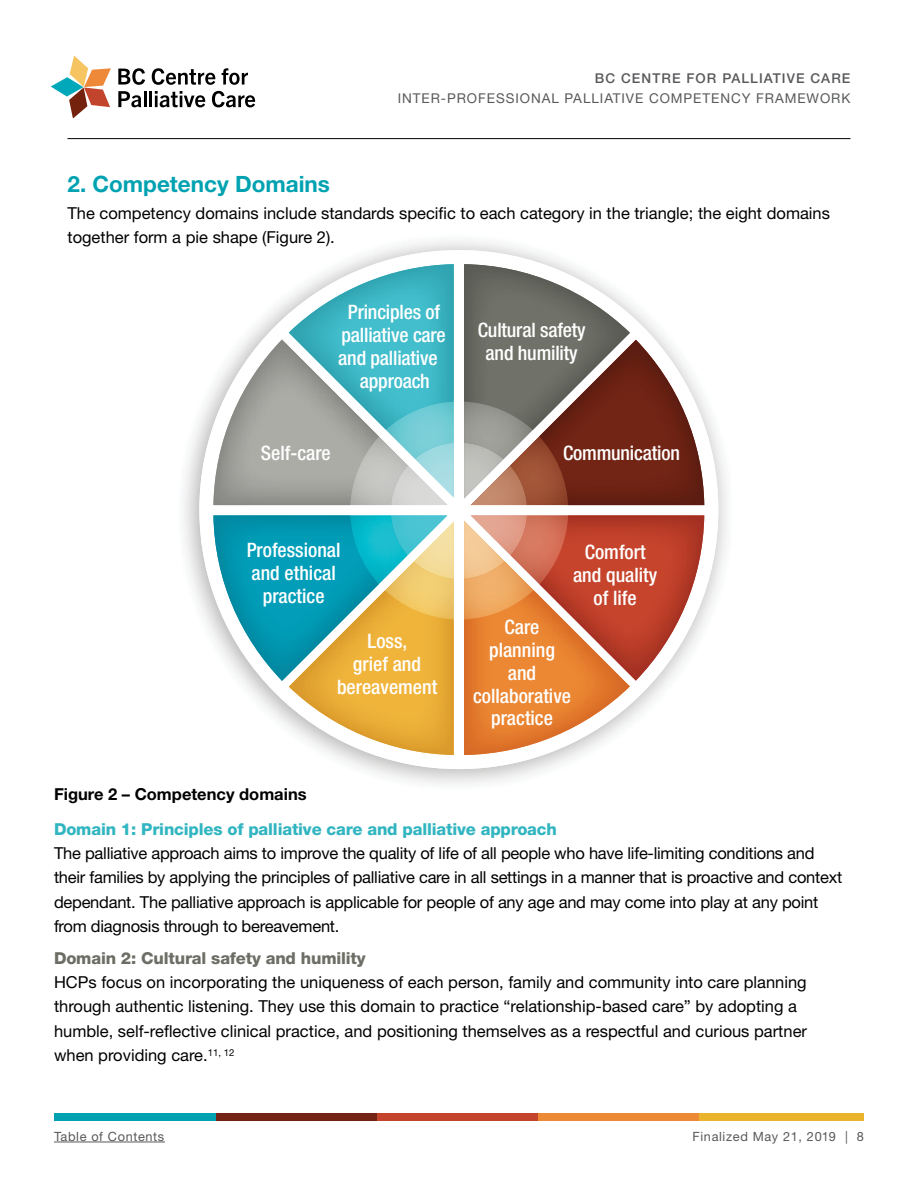
<style>
.page{position:relative;width:918px;height:1188px;background:#fff}
.page>*{position:absolute;margin:0;border:0;box-sizing:border-box;transform-origin:0 0}
.t1{font:700 22.5px "Helvetica Neue LT Std";color:#00a2b1}
.t2{font:500 condensed 19.95px/23px "Helvetica Neue LT Std";color:#fff;text-align:center}
.t3{font:16.5px/24.3px "Helvetica Neue LT Std";color:#000}
.t4{font:800 16.5px "Helvetica Neue LT Std";letter-spacing:-.01em;color:#31b5c1}
.t5{font:800 16.5px "Helvetica Neue LT Std";letter-spacing:-.01em;color:#6c6e65}
.t6{font:700 16.5px "Helvetica Neue LT Std";color:#000}
.t7{font:13.5px "Helvetica Neue LT Std";letter-spacing:.07em;color:#58595b}
.t8{font:500 13.5px "Helvetica Neue LT Std";letter-spacing:.08em;color:#58595b}
.t9{font:12.75px "Helvetica Neue LT Std";letter-spacing:.05em;color:#58595b}
</style>
<div class="page">
<div style="left:699px;top:1113px;width:165px;height:7px;background:#eab32c"></div>
<div style="left:538px;top:1113px;width:161px;height:7px;background:#ec8935"></div>
<div style="left:376px;top:1113px;width:162px;height:7px;background:#c5442d"></div>
<div style="left:215px;top:1113px;width:161px;height:7px;background:#732414"></div>
<div style="left:54px;top:1113px;width:161px;height:7px;background:#00a2b1"></div>
<hr style="left:54px;top:1142px;width:111px;height:1px;background:#58595b">
<svg style="left:51px;top:56px;width:60px;height:62px"></svg>
<svg style="left:118px;top:68px;width:27px;height:17px"></svg>
<svg style="left:152px;top:68px;width:63px;height:17px"></svg>
<svg style="left:222px;top:68px;width:26px;height:17px"></svg>
<svg style="left:118px;top:91px;width:28px;height:16px"></svg>
<hr style="left:149px;top:91px;width:3px;height:16px;background:#000">
<svg style="left:155px;top:91px;width:50px;height:16px"></svg>
<svg style="left:212px;top:91px;width:43px;height:16px"></svg>
<hr style="left:68px;top:138px;width:782px;height:1px;background:#000">
<img style="left:184px;top:241px;width:543px;height:543px">
<div style="left:199px;top:250px;width:519px;height:519px;background:#fff;border-radius:50%"></div>
<svg style="left:213px;top:264px;width:241px;height:138px"></svg>
<img style="left:213px;top:340px;width:166px;height:165px">
<svg style="left:464px;top:264px;width:240px;height:138px"></svg>
<img style="left:539px;top:340px;width:165px;height:165px">
<svg style="left:213px;top:515px;width:137px;height:240px"></svg>
<img style="left:289px;top:590px;width:165px;height:165px">
<svg style="left:568px;top:515px;width:136px;height:240px"></svg>
<img style="left:464px;top:590px;width:166px;height:165px">
<img style="left:350px;top:402px;width:218px;height:217px">
<img style="left:386px;top:402px;width:68px;height:41px">
<img style="left:350px;top:437px;width:58px;height:68px">
<img style="left:350px;top:515px;width:41px;height:69px">
<img style="left:464px;top:402px;width:69px;height:41px">
<img style="left:510px;top:436px;width:58px;height:69px">
<img style="left:527px;top:515px;width:41px;height:69px">
<img style="left:385px;top:562px;width:69px;height:57px">
<img style="left:464px;top:561px;width:70px;height:58px">
<img style="left:391px;top:443px;width:136px;height:136px">
<img style="left:415px;top:443px;width:39px;height:55px">
<img style="left:391px;top:466px;width:57px;height:39px">
<img style="left:391px;top:515px;width:56px;height:40px">
<img style="left:464px;top:443px;width:40px;height:56px">
<img style="left:471px;top:466px;width:56px;height:39px">
<img style="left:471px;top:515px;width:56px;height:40px">
<img style="left:414px;top:522px;width:40px;height:57px">
<img style="left:464px;top:521px;width:41px;height:58px">
<p class="t8" style="left:595px;top:70px;width:257px">BC CENTRE FOR PALLIATIVE CARE</p>
<p class="t7" style="left:398px;top:90px;width:454px">INTER-PROFESSIONAL PALLIATIVE COMPETENCY FRAMEWORK</p>
<h1 class="t1" style="left:68px;top:170px;width:264px">2. Competency Domains</h1>
<p class="t3" style="left:68px;top:201px;width:764px">The competency domains include standards specific to each category in the triangle; the eight domains together form a pie shape (Figure 2).</p>
<p class="t2" style="left:338px;top:300px;width:109px">Principles of palliative care and palliative approach</p>
<p class="t2" style="left:478px;top:318px;width:109px">Cultural safety and humility</p>
<p class="t2" style="left:261px;top:442px;width:71px">Self-care</p>
<p class="t2" style="left:563px;top:442px;width:118px">Communication</p>
<p class="t2" style="left:247px;top:539px;width:95px">Professional and ethical practice</p>
<p class="t2" style="left:337px;top:629px;width:102px">Loss,<br>grief and bereavement</p>
<p class="t2" style="left:573px;top:541px;width:86px">Comfort and quality of life</p>
<p class="t2" style="left:473px;top:615px;width:99px">Care planning and collaborative practice</p>
<p class="t6" style="left:54px;top:784px;width:254px">Figure 2 – Competency domains</p>
<p class="t4" style="left:54px;top:819px;width:504px">Domain 1: Principles of palliative care and palliative approach</p>
<p class="t3" style="left:54px;top:841px;width:790px">The palliative approach aims to improve the quality of life of all people who have life-limiting conditions and their families by applying the principles of palliative care in all settings in a manner that is proactive and context dependant. The palliative approach is applicable for people of any age and may come into play at any point from diagnosis through to bereavement.</p>
<p class="t5" style="left:54px;top:948px;width:313px">Domain 2: Cultural safety and humility</p>
<p class="t3" style="left:54px;top:970px;width:755px">HCPs focus on incorporating the uniqueness of each person, family and community into care planning through authentic listening. They use this domain to practice “relationship-based care” by adopting a humble, self-reflective clinical practice, and positioning themselves as a respectful and curious partner when providing care.<sup>11,</sup> <sup>12</sup></p>
<p class="t9" style="left:54px;top:1129px;width:112px">Table of Contents</p>
<p class="t9" style="left:693px;top:1129px;width:173px">Finalized May 21, 2019 | 8</p>
</div>
